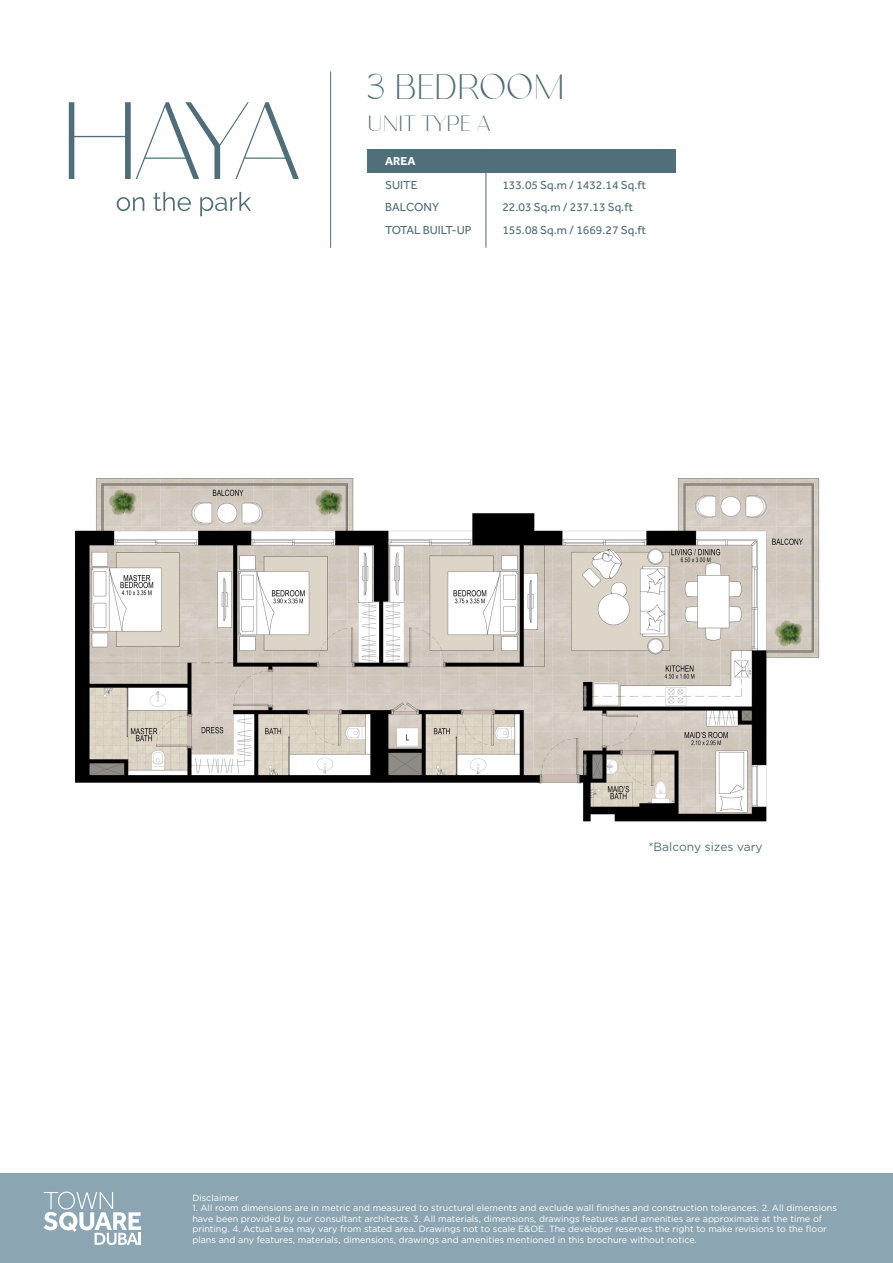
<style>
.page{position:relative;width:893px;height:1263px;background:#fff}
.page>*{position:absolute;margin:0;border:0;box-sizing:border-box;transform-origin:0 0}
.t1{font:36px "Glowstore";color:#4f6e7a}
.t2{font:22.5px "Glowstore";color:#4f6e7a}
.table-variables{font:12px "Effra";color:#4f6e7a}
.t3{font:12px "Gotham";color:#4f6e7a}
.table-variables-2{font:700 12px "Effra";color:#fff}
.t4{font:9px/10.5px "Gotham";color:#fff}
</style>
<div class="page">
<div style="left:0;top:1174px;width:893px;height:89px;background:#8ba6b2"></div>
<svg style="left:44px;top:1191px;width:97px;height:54px"></svg>
<img style="left:75px;top:478px;width:745px;height:344px">
<div style="left:368px;top:149px;width:308px;height:23px;background:#516f7a"></div>
<hr style="left:486px;top:149px;width:1px;height:99px;background:#4f6e7a">
<hr style="left:330px;top:71px;width:1px;height:177px;background:#4f6e7a">
<svg style="left:69px;top:102px;width:230px;height:77px"></svg>
<svg style="left:117px;top:197px;width:27px;height:14px"></svg>
<svg style="left:153px;top:192px;width:38px;height:19px"></svg>
<svg style="left:200px;top:192px;width:51px;height:24px"></svg>
<p class="t1" style="left:368px;top:66px;width:198px">3 BEDROOM</p>
<p class="t2" style="left:368px;top:111px;width:124px">UNIT TYPE A</p>
<p class="table-variables-2" style="left:385px;top:153px;width:32px">AREA</p>
<p class="table-variables" style="left:385px;top:178px;width:34px">SUITE</p>
<p class="table-variables" style="left:385px;top:200px;width:55px">BALCONY</p>
<p class="table-variables" style="left:385px;top:223px;width:88px">TOTAL BUILT-UP</p>
<p class="table-variables" style="left:502px;top:178px;width:145px">133.05 Sq.m / 1432.14 Sq.ft</p>
<p class="table-variables" style="left:502px;top:200px;width:132px">22.03 Sq.m / 237.13 Sq.ft</p>
<p class="table-variables" style="left:502px;top:223px;width:145px">155.08 Sq.m / 1669.27 Sq.ft</p>
<p class="t3" style="left:648px;top:838px;width:116px">*Balcony sizes vary</p>
<p class="t4" style="left:192px;top:1192px;width:48px">Disclaimer</p>
<p class="t4" style="left:192px;top:1203px;width:646px">1. All room dimensions are in metric and measured to structural elements and exclude wall finishes and construction tolerances. 2. All dimensions have been provided by our consultant architects. 3. All materials, dimensions, drawings features and amenities are approximate at the time of printing. 4. Actual area may vary from stated area. Drawings not to scale E&amp;OE. The developer reserves the right to make revisions to the floor plans and any features, materials, dimensions, drawings and amenities mentioned in this brochure without notice.</p>
</div>
